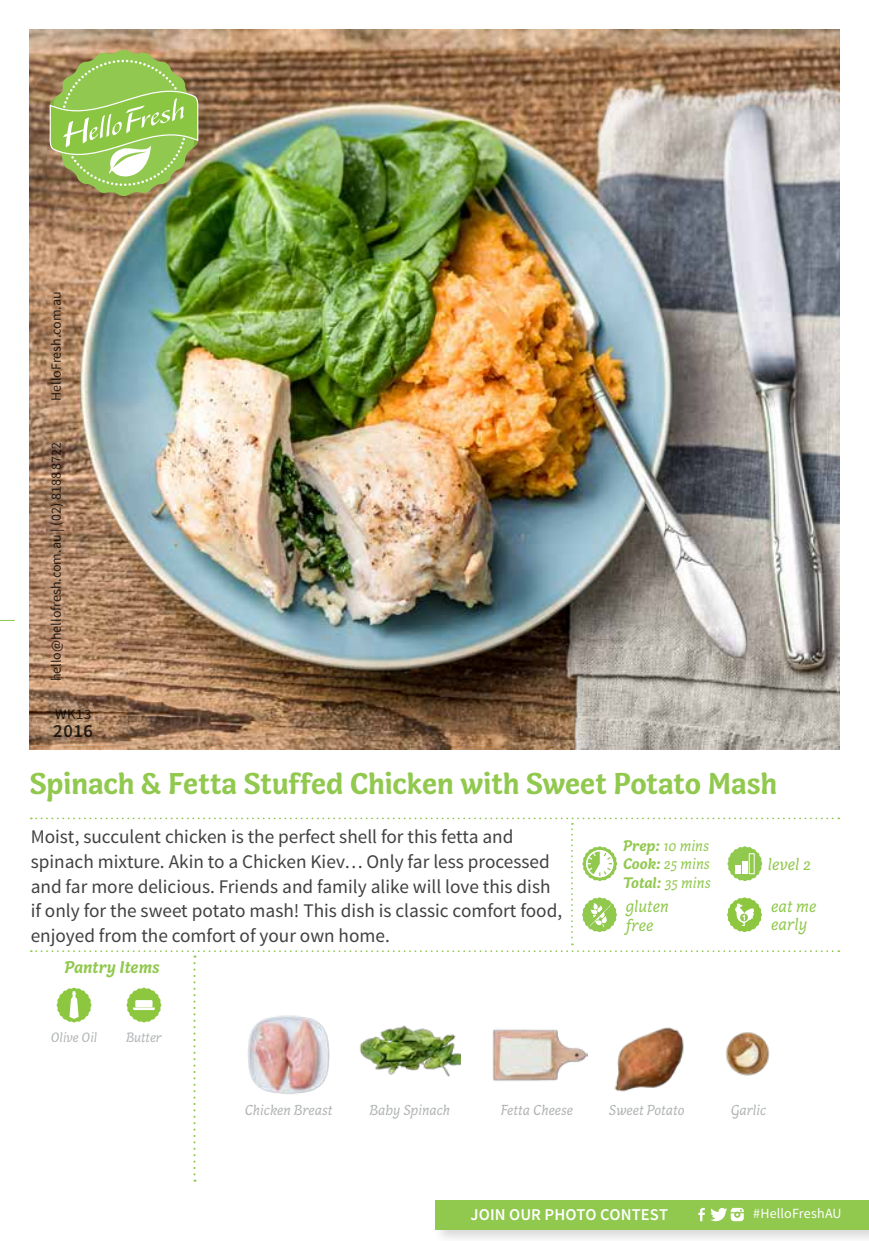
<style>
.page{position:relative;width:869px;height:1241px;background:#fff}
.page>*{position:absolute;margin:0;border:0;box-sizing:border-box;transform-origin:0 0}
.t1{font:700 30.97px "Capucine Basic";letter-spacing:-.005em;color:#91c84e}
.t2{font:19.25px/24.5px "Source Sans Pro";color:#414042}
.t3{font:600 18.55px "Source Sans Pro";color:#000}
.t4{font:italic 17.5px/18.6px "Capucine Basic";color:#91c84e}
.t5{font:italic 700 17.5px "Capucine Basic";color:#91c84e}
.t6{font:600 16.45px "Source Sans Pro";letter-spacing:.005em;color:#fff}
.t7{font:italic 15.75px/18.9px "Capucine Basic";color:#91c84e;text-align:justify}
.t8{font:italic 14.88px "Capucine Basic";color:#b1b4b6}
.t9{font:14.53px "Source Sans Pro";color:#000}
.t10{font:14px "Source Sans Pro";color:#000}
.t11{font:italic 14px "Capucine Basic";color:#b1b4b6}
.t12{font:14px "Source Sans Pro";letter-spacing:.01em;color:#fff}
.s1{font-weight:700}
</style>
<div class="page">
<img style="left:30px;top:30px;width:808px;height:719px">
<svg style="left:0;top:620px;width:14px;height:1px"></svg>
<svg style="left:50px;top:50px;width:148px;height:146px"></svg>
<div style="left:432px;top:1197px;width:436px;height:43px;background:#000;opacity:.15"></div>
<div style="left:435px;top:1199px;width:433px;height:29px;background:#91c84e"></div>
<svg style="left:698px;top:1207px;width:6px;height:13px"></svg>
<svg style="left:710px;top:1207px;width:33px;height:13px"></svg>
<svg style="left:31px;top:817px;width:808px;height:364px"></svg>
<p class="t10" style="left:47px;top:401px;width:111px;rotate:-90deg">HelloFresh.com.au</p>
<p class="t10" style="left:47px;top:681px;width:241px;rotate:-90deg">hello@hellofresh.com.au | (02) 8188 8722</p>
<p class="t9" style="left:55px;top:705px;width:38px">WK13</p>
<p class="t3" style="left:53px;top:719px;width:41px">2016</p>
<h1 class="t1" style="left:30px;top:759px;width:748px">Spinach &amp; Fetta Stuffed Chicken with Sweet Potato Mash</h1>
<p class="t2" style="left:31px;top:825px;width:533px">Moist, succulent chicken is the perfect shell for this fetta and spinach mixture. Akin to a Chicken Kiev… Only far less processed and far more delicious. Friends and family alike will love this dish if only for the sweet potato mash! This dish is classic comfort food, enjoyed from the comfort of your own home.</p>
<p class="t5" style="left:64px;top:954px;width:97px">Pantry Items</p>
<p class="t11" style="left:51px;top:1026px;width:48px">Olive Oil</p>
<p class="t11" style="left:126px;top:1026px;width:37px">Butter</p>
<p class="t7" style="left:623px;top:836px;width:89px"><span class="s1">Prep:</span> 10 mins <span class="s1">Cook:</span> 25 mins <span class="s1">Total:</span> 35 mins</p>
<p class="t4" style="left:625px;top:897px;width:45px">gluten free</p>
<p class="t4" style="left:767px;top:855px;width:44px">level 2</p>
<p class="t4" style="left:770px;top:897px;width:47px">eat me early</p>
<p class="t8" style="left:244px;top:1098px;width:89px">Chicken Breast</p>
<p class="t8" style="left:369px;top:1098px;width:82px">Baby Spinach</p>
<p class="t8" style="left:500px;top:1098px;width:74px">Fetta Cheese</p>
<p class="t8" style="left:608px;top:1098px;width:77px">Sweet Potato</p>
<p class="t8" style="left:730px;top:1098px;width:37px">Garlic</p>
<p class="t6" style="left:470px;top:1203px;width:199px">JOIN OUR PHOTO CONTEST</p>
<p class="t12" style="left:753px;top:1204px;width:90px">#HelloFreshAU</p>
</div>
